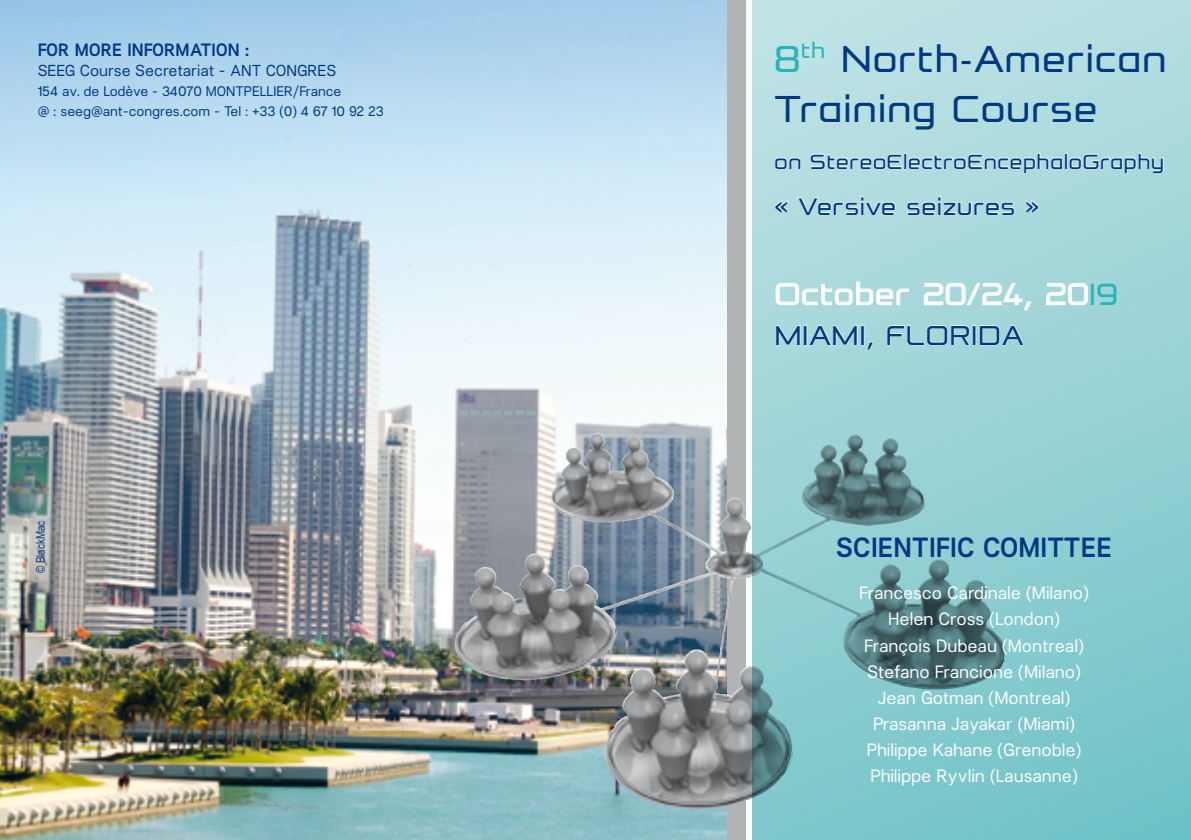
<style>
.page{position:relative;width:1191px;height:840px;background:#fff}
.page>*{position:absolute;margin:0;border:0;box-sizing:border-box;transform-origin:0 0}
.t1{font:44px/50px "Formation Sans";color:#003882}
.t2{font:36px "Formation Sans";color:#fff}
.t3{font:32px "Formation Sans";color:#003882}
.t4{font:500 28px "Lunchtype";color:#003882}
.t5{font:28px "Formation Sans";color:#003882}
.t6{font:24px "Formation Sans";color:#003882}
.t7{font:18px/26px "Lunchtype";color:#fff;text-align:center}
.t8{font:500 18px "Lunchtype";color:#003882}
.t9{font:16px "Lunchtype";color:#003882}
.t10{font:14px/20px "Lunchtype";color:#003882}
.t11{font:12px "Arial Narrow";color:#003882}
.s1{color:#29b4ba}
</style>
<div class="page">
<img style="left:0;top:0;width:727px;height:839px">
<svg style="left:727px;top:0;width:19px;height:839px;background:#a8aaab"></svg>
<img style="left:550px;top:433px;width:145px;height:107px">
<svg style="left:753px;top:0;width:438px;height:839px;background:#94cccf"></svg>
<svg style="left:775px;top:157px;width:26px;height:12px"></svg>
<svg style="left:810px;top:153px;width:252px;height:20px;background:#c4e4e6"></svg>
<div style="left:1064px;top:153px;width:3px;height:16px;border:1px solid #fff"></div>
<svg style="left:1069px;top:153px;width:94px;height:20px;background:#c0e2e5"></svg>
<svg style="left:775px;top:200px;width:13px;height:14px"></svg>
<svg style="left:798px;top:196px;width:97px;height:19px"></svg>
<svg style="left:907px;top:196px;width:107px;height:19px"></svg>
<svg style="left:1025px;top:200px;width:13px;height:14px"></svg>
<svg style="left:776px;top:281px;width:133px;height:24px;background:#bbe0e3"></svg>
<svg style="left:924px;top:283px;width:107px;height:27px;background:#b6dee1"></svg>
<svg style="left:1046px;top:283px;width:41px;height:22px"></svg>
<svg style="left:776px;top:325px;width:24px;height:20px"></svg>
<div style="left:804px;top:325px;width:3px;height:20px;border:1px solid #fff"></div>
<svg style="left:809px;top:325px;width:48px;height:20px"></svg>
<div style="left:861px;top:325px;width:3px;height:20px;border:1px solid #fff"></div>
<svg style="left:867px;top:342px;width:6px;height:8px"></svg>
<svg style="left:887px;top:325px;width:82px;height:20px;background:#b9e0e2"></svg>
<div style="left:973px;top:325px;width:3px;height:20px;border:1px solid #fff"></div>
<svg style="left:979px;top:325px;width:45px;height:20px"></svg>
<p class="t8" style="left:38px;top:39px;width:213px">FOR MORE INFORMATION :</p>
<p class="t9" style="left:38px;top:61px;width:300px">SEEG Course Secretariat - ANT CONGRES</p>
<p class="t10" style="left:38px;top:81px;width:348px">154 av. de Lodève - 34070 MONTPELLIER/France<br>@ : seeg@ant-congres.com - Tel : +33 (0) 4 67 10 92 23</p>
<p class="t11" style="left:32px;top:573px;width:54px;rotate:-90deg">© BlackMac</p>
<h1 class="t1" style="left:774px;top:35px;width:394px"><span class="s1">8</span><sup>th</sup> North-American<br>Training Course</h1>
<h3 class="t6" style="left:774px;top:148px;width:392px">on StereoElectroEncephaloGraphy</h3>
<h3 class="t5" style="left:774px;top:190px;width:267px">« Versive seizures »</h3>
<h2 class="t2" style="left:774px;top:274px;width:345px">October 20/24, 20<span class="s1">19</span></h2>
<h3 class="t3" style="left:774px;top:317px;width:251px">MIAMI, FLORIDA</h3>
<h3 class="t4" style="left:835px;top:529px;width:278px">SCIENTIFIC COMITTEE</h3>
<p class="t7" style="left:859px;top:579px;width:231px">Francesco Cardinale (Milano)<br>Helen Cross (London)<br>François Dubeau (Montreal)<br>Stefano Francione (Milano)<br>Jean Gotman (Montreal)<br>Prasanna Jayakar (Miami)<br>Philippe Kahane (Grenoble)<br>Philippe Ryvlin (Lausanne)</p>
</div>
